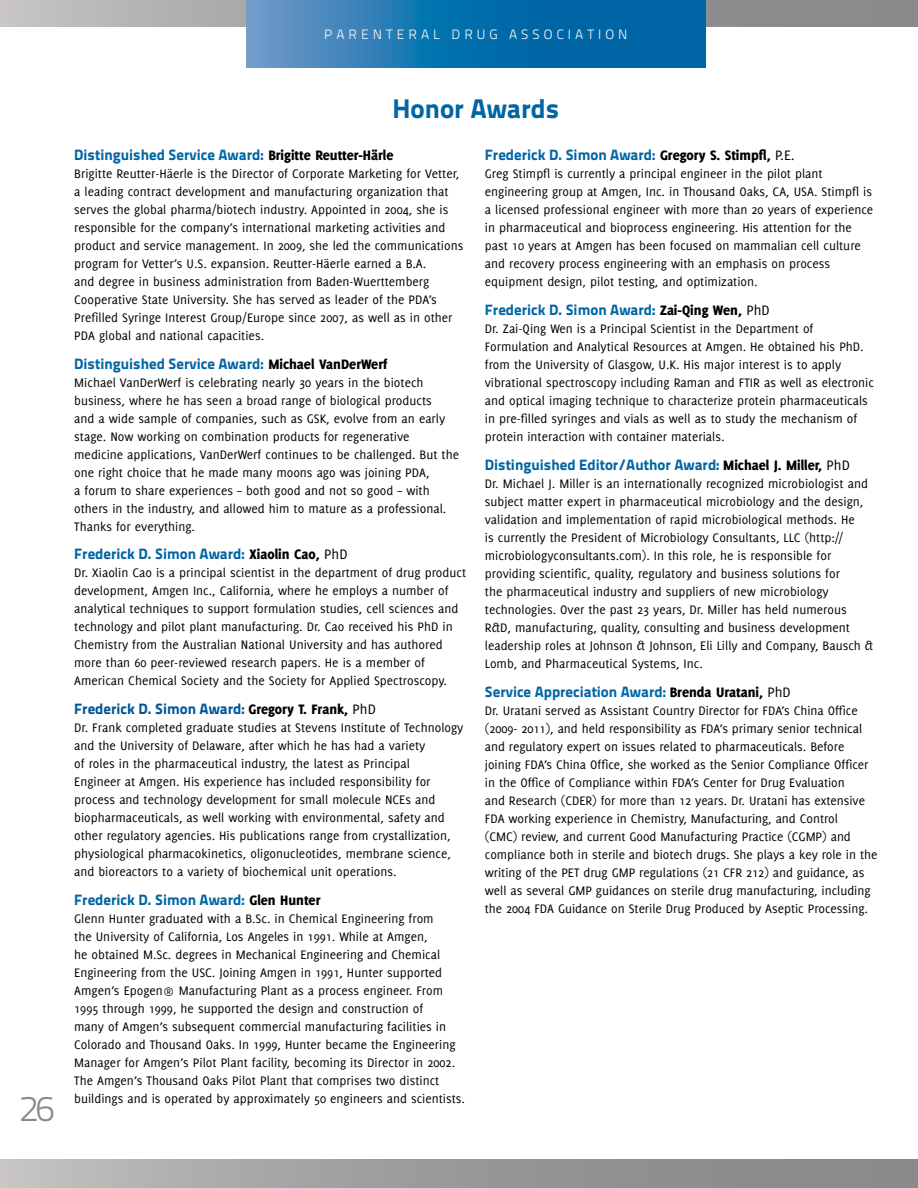
<style>
.page{position:relative;width:918px;height:1188px;background:#fff}
.page>*{position:absolute;margin:0;border:0;box-sizing:border-box;transform-origin:0 0}
.t1{font:36px "Titillium Text 14 L 250 wt";color:#8a8a8d}
.t2{font:27px "Titillium Text 14 L 999 wt";color:#0065a4}
.t3{font:15px "Titillium Text 14 L 999 wt";color:#0065a4}
.t4{font:15px "Titillium Text 14 L 999 wt";color:#005695}
.t5{font:13.5px/18px "Delicious";color:#000}
.t6{font:13.5px "Titillium Text 14 L 250 wt";letter-spacing:.3em;color:#fff}
.s1{font-family:"Delicious";font-weight:800;color:#000}
.s2{font-family:"Delicious";color:#000}
</style>
<div class="page">
<div style="left:0;top:1160px;width:918px;height:28px;background:linear-gradient(to right,#bdbaba,#808083)"></div>
<svg style="left:917px;top:1160px;width:1px;height:28px"></svg>
<svg style="left:0;top:0;width:917px;height:27px;background:#a3a1a3"></svg>
<svg style="left:917px;top:0;width:1px;height:27px"></svg>
<svg style="left:246px;top:0;width:459px;height:68px;background:#1a74af"></svg>
<p class="t6" style="left:324px;top:26px;width:305px">PARENTERAL DRUG ASSOCIATION</p>
<h1 class="t1" style="left:19px;top:1087px;width:37px">26</h1>
<h2 class="t2" style="left:393px;top:92px;width:168px">Honor Awards</h2>
<p class="t3" style="left:74px;top:145px;width:321px">Distinguished Service Award: <span class="s1">Brigitte Reutter-Härle</span></p>
<p class="t5" style="left:74px;top:164px;width:391px">Brigitte Reutter-Häerle is the Director of Corporate Marketing for Vetter, a leading contract development and manufacturing organization that serves the global pharma/biotech industry. Appointed in 2004, she is responsible for the company’s international marketing activities and product and service management. In 2009, she led the communications program for Vetter’s U.S. expansion. Reutter-Häerle earned a B.A.<br>and degree in business administration from Baden-Wuerttemberg Cooperative State University. She has served as leader of the PDA’s Prefilled Syringe Interest Group/Europe since 2007, as well as in other PDA global and national capacities.</p>
<p class="t3" style="left:74px;top:354px;width:315px">Distinguished Service Award: <span class="s1">Michael VanDerWerf</span></p>
<p class="t5" style="left:74px;top:373px;width:386px">Michael VanDerWerf is celebrating nearly 30 years in the biotech business, where he has seen a broad range of biological products<br>and a wide sample of companies, such as GSK, evolve from an early stage. Now working on combination products for regenerative medicine applications, VanDerWerf continues to be challenged. But the one right choice that he made many moons ago was joining PDA,<br>a forum to share experiences – both good and not so good – with others in the industry, and allowed him to mature as a professional.<br>Thanks for everything.</p>
<p class="t3" style="left:74px;top:545px;width:275px">Frederick D. Simon Award: <span class="s1">Xiaolin Cao,</span> <span class="s2">PhD</span></p>
<p class="t5" style="left:74px;top:564px;width:393px">Dr. Xiaolin Cao is a principal scientist in the department of drug product development, Amgen Inc., California, where he employs a number of analytical techniques to support formulation studies, cell sciences and technology and pilot plant manufacturing. Dr. Cao received his PhD in Chemistry from the Australian National University and has authored more than 60 peer-reviewed research papers. He is a member of American Chemical Society and the Society for Applied Spectroscopy.</p>
<p class="t4" style="left:74px;top:700px;width:303px">Frederick D. Simon Award: <span class="s1">Gregory T. Frank,</span> <span class="s2">PhD</span></p>
<p class="t5" style="left:74px;top:719px;width:391px">Dr. Frank completed graduate studies at Stevens Institute of Technology and the University of Delaware, after which he has had a variety<br>of roles in the pharmaceutical industry, the latest as Principal<br>Engineer at Amgen. His experience has included responsibility for process and technology development for small molecule NCEs and biopharmaceuticals, as well working with environmental, safety and other regulatory agencies. His publications range from crystallization, physiological pharmacokinetics, oligonucleotides, membrane science, and bioreactors to a variety of biochemical unit operations.</p>
<p class="t3" style="left:74px;top:890px;width:248px">Frederick D. Simon Award: <span class="s1">Glen Hunter</span></p>
<p class="t5" style="left:74px;top:909px;width:392px">Glenn Hunter graduated with a B.Sc. in Chemical Engineering from<br>the University of California, Los Angeles in 1991. While at Amgen,<br>he obtained M.Sc. degrees in Mechanical Engineering and Chemical Engineering from the USC. Joining Amgen in 1991, Hunter supported Amgen’s Epogen® Manufacturing Plant as a process engineer. From 1995 through 1999, he supported the design and construction of<br>many of Amgen’s subsequent commercial manufacturing facilities in Colorado and Thousand Oaks. In 1999, Hunter became the Engineering Manager for Amgen’s Pilot Plant facility, becoming its Director in 2002.<br>The Amgen’s Thousand Oaks Pilot Plant that comprises two distinct buildings and is operated by approximately 50 engineers and scientists.</p>
<p class="t3" style="left:485px;top:146px;width:311px">Frederick D. Simon Award: <span class="s1">Gregory S. Stimpfl,</span> <span class="s2">P.E.</span></p>
<p class="t5" style="left:485px;top:165px;width:390px">Greg Stimpfl is currently a principal engineer in the pilot plant engineering group at Amgen, Inc. in Thousand Oaks, CA, USA. Stimpfl is a licensed professional engineer with more than 20 years of experience in pharmaceutical and bioprocess engineering. His attention for the past 10 years at Amgen has been focused on mammalian cell culture and recovery process engineering with an emphasis on process equipment design, pilot testing, and optimization.</p>
<p class="t3" style="left:485px;top:301px;width:286px">Frederick D. Simon Award: <span class="s1">Zai-Qing Wen,</span> <span class="s2">PhD</span></p>
<p class="t5" style="left:485px;top:320px;width:391px">Dr. Zai-Qing Wen is a Principal Scientist in the Department of Formulation and Analytical Resources at Amgen. He obtained his PhD. from the University of Glasgow, U.K. His major interest is to apply vibrational spectroscopy including Raman and FTIR as well as electronic and optical imaging technique to characterize protein pharmaceuticals in pre-filled syringes and vials as well as to study the mechanism of protein interaction with container materials.</p>
<p class="t3" style="left:485px;top:455px;width:367px">Distinguished Editor/Author Award: <span class="s1">Michael J. Miller,</span> <span class="s2">PhD</span></p>
<p class="t5" style="left:485px;top:474px;width:390px">Dr. Michael J. Miller is an internationally recognized microbiologist and subject matter expert in pharmaceutical microbiology and the design, validation and implementation of rapid microbiological methods. He<br>is currently the President of Microbiology Consultants, LLC (http:// microbiologyconsultants.com). In this role, he is responsible for providing scientific, quality, regulatory and business solutions for<br>the pharmaceutical industry and suppliers of new microbiology technologies. Over the past 23 years, Dr. Miller has held numerous R&amp;D, manufacturing, quality, consulting and business development leadership roles at Johnson &amp; Johnson, Eli Lilly and Company, Bausch &amp; Lomb, and Pharmaceutical Systems, Inc.</p>
<p class="t3" style="left:485px;top:682px;width:307px">Service Appreciation Award: <span class="s1">Brenda Uratani,</span> <span class="s2">PhD</span></p>
<p class="t5" style="left:485px;top:701px;width:394px">Dr. Uratani served as Assistant Country Director for FDA’s China Office (2009- 2011), and held responsibility as FDA’s primary senior technical and regulatory expert on issues related to pharmaceuticals. Before joining FDA’s China Office, she worked as the Senior Compliance Officer in the Office of Compliance within FDA’s Center for Drug Evaluation<br>and Research (CDER) for more than 12 years. Dr. Uratani has extensive FDA working experience in Chemistry, Manufacturing, and Control<br>(CMC) review, and current Good Manufacturing Practice (CGMP) and compliance both in sterile and biotech drugs. She plays a key role in the writing of the PET drug GMP regulations (21 CFR 212) and guidance, as well as several GMP guidances on sterile drug manufacturing, including the 2004 FDA Guidance on Sterile Drug Produced by Aseptic Processing.</p>
</div>
